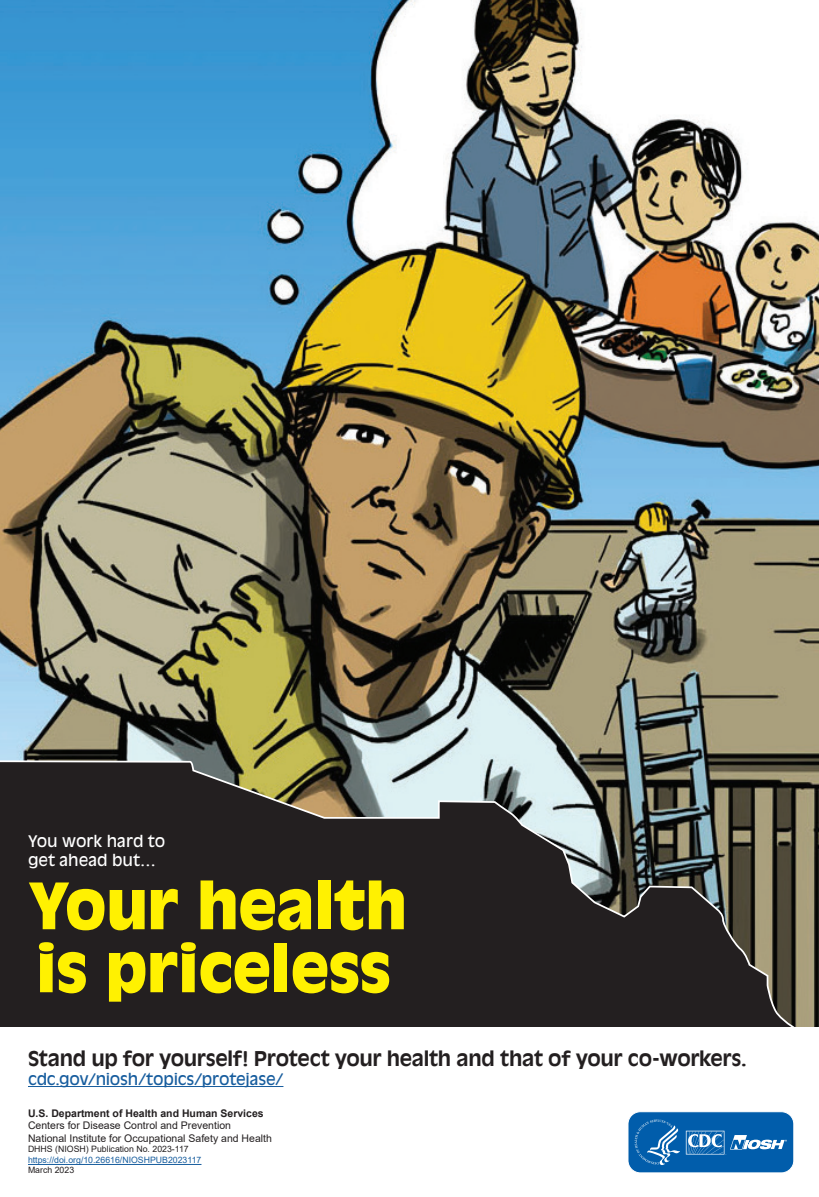
<style>
.page{position:relative;width:819px;height:1197px;background:#fff}
.page>*{position:absolute;margin:0;border:0;box-sizing:border-box;transform-origin:0 0}
.t1{font:900 63px "Antique Olive";letter-spacing:-.01em;color:#fff101}
.t2{font:700 20.12px "Antique Olive";letter-spacing:-.015em;color:#231f20}
.t3{font:15.75px "Antique Olive";letter-spacing:-.01em;color:#175d9e}
.t4{font:15.75px/18.9px "Antique Olive";color:#fff}
.t5{font:10.5px/12.6px "Arial";color:#231f20}
.t6{font:8.75px/10.5px "Arial";color:#231f20}
.s1{font-weight:700}
.s2{color:#175d9e}
</style>
<div class="page">
<img style="left:0;top:0;width:819px;height:1027px">
<hr style="left:28px;top:1086px;width:255px;height:1px;background:#175d9e">
<svg style="left:628px;top:1111px;width:166px;height:62px"></svg>
<hr style="left:28px;top:1164px;width:173px;height:1px;background:#175d9e">
<p class="t4" style="left:28px;top:832px;width:139px">You work hard to get ahead but…</p>
<p class="t1" style="left:28px;top:868px;width:381px">Your health</p>
<p class="t1" style="left:36px;top:931px;width:357px">is priceless</p>
<p class="t2" style="left:28px;top:1046px;width:720px">Stand up for yourself! Protect your health and that of your co-workers.</p>
<p class="t3" style="left:28px;top:1070px;width:257px">cdc.gov/niosh/topics/protejase/</p>
<p class="t5" style="left:28px;top:1107px;width:245px"><span class="s1">U.S. Department of Health and Human Services<br></span>Centers for Disease Control and Prevention<br>National Institute for Occupational Safety and Health</p>
<p class="t6" style="left:28px;top:1144px;width:175px">DHHS (NIOSH) Publication No. 2023-117 <span class="s2">https://doi.org/10.26616/NIOSHPUB2023117<br></span>March 2023</p>
</div>
